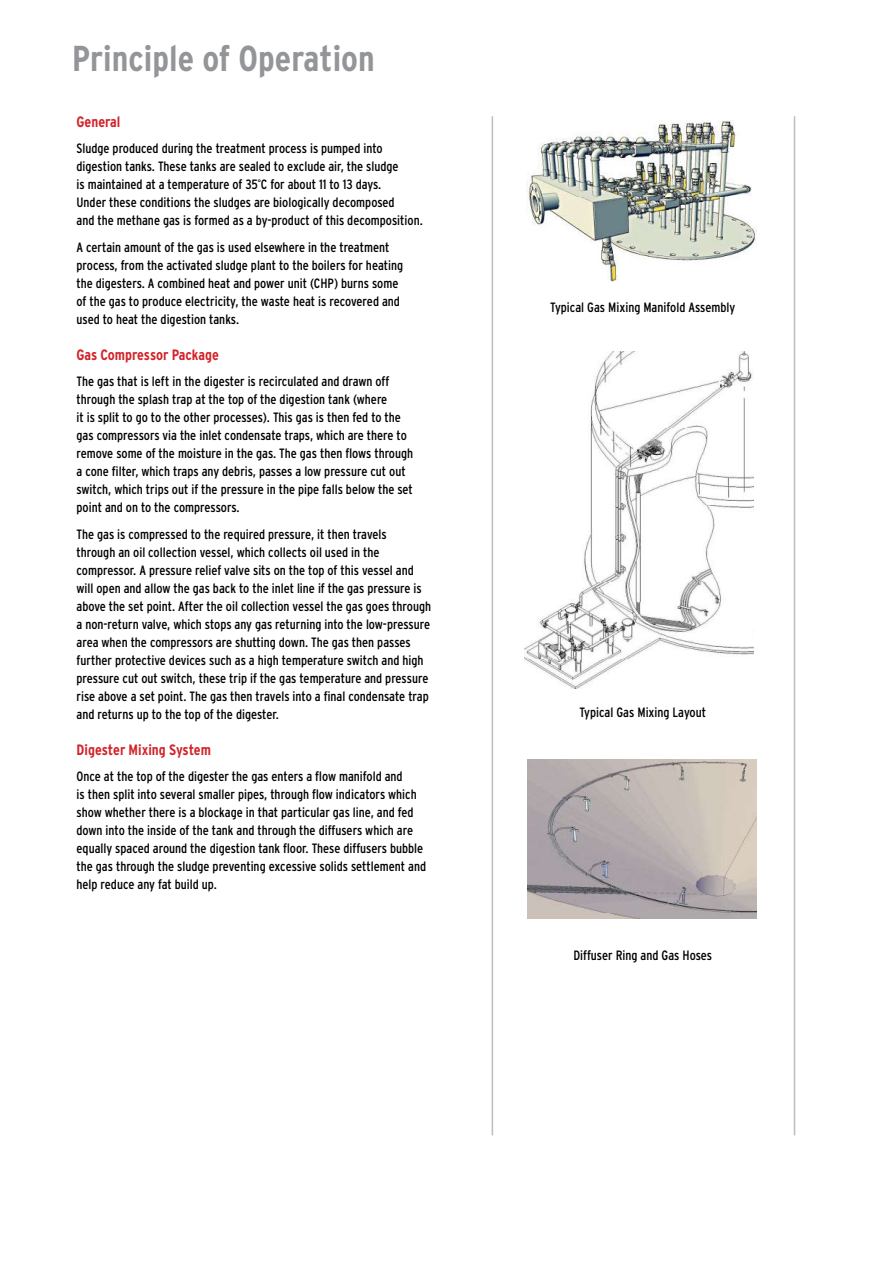
<style>
.page{position:relative;width:893px;height:1263px;background:#fff}
.page>*{position:absolute;margin:0;border:0;box-sizing:border-box;transform-origin:0 0}
.t1{font:700 condensed 36px "Interstate";color:#939598}
.t2{font:700 condensed 15px "Interstate";color:#d2232a}
.t3{font:condensed 13.5px/18px "Interstate";color:#000}
</style>
<div class="page">
<hr style="left:492px;top:116px;width:1px;height:1019px;background:#bcbec0">
<hr style="left:794px;top:116px;width:1px;height:1019px;background:#bcbec0">
<img style="left:527px;top:120px;width:229px;height:162px">
<img style="left:524px;top:352px;width:230px;height:337px">
<img style="left:528px;top:759px;width:229px;height:160px">
<h1 class="t1" style="left:72px;top:39px;width:304px">Principle of Operation</h1>
<p class="t2" style="left:77px;top:113px;width:45px">General</p>
<p class="t3" style="left:77px;top:140px;width:348px">Sludge produced during the treatment process is pumped into digestion tanks. These tanks are sealed to exclude air, the sludge<br>is maintained at a temperature of 35<sup>°</sup>C for about 11 to 13 days.<br>Under these conditions the sludges are biologically decomposed<br>and the methane gas is formed as a by-product of this decomposition.</p>
<p class="t3" style="left:77px;top:238px;width:328px">A certain amount of the gas is used elsewhere in the treatment process, from the activated sludge plant to the boilers for heating the digesters. A combined heat and power unit (CHP) burns some of the gas to produce electricity, the waste heat is recovered and used to heat the digestion tanks.</p>
<p class="t2" style="left:77px;top:346px;width:144px">Gas Compressor Package</p>
<p class="t3" style="left:77px;top:373px;width:338px">The gas that is left in the digester is recirculated and drawn off through the splash trap at the top of the digestion tank (where<br>it is split to go to the other processes). This gas is then fed to the gas compressors via the inlet condensate traps, which are there to remove some of the moisture in the gas. The gas then flows through a cone filter, which traps any debris, passes a low pressure cut out switch, which trips out if the pressure in the pipe falls below the set point and on to the compressors.</p>
<p class="t3" style="left:77px;top:525px;width:356px">The gas is compressed to the required pressure, it then travels<br>through an oil collection vessel, which collects oil used in the compressor. A pressure relief valve sits on the top of this vessel and will open and allow the gas back to the inlet line if the gas pressure is above the set point. After the oil collection vessel the gas goes through a non-return valve, which stops any gas returning into the low-pressure area when the compressors are shutting down. The gas then passes further protective devices such as a high temperature switch and high pressure cut out switch, these trip if the gas temperature and pressure rise above a set point. The gas then travels into a final condensate trap and returns up to the top of the digester.</p>
<p class="t2" style="left:77px;top:741px;width:136px">Digester Mixing System</p>
<p class="t3" style="left:77px;top:768px;width:351px">Once at the top of the digester the gas enters a flow manifold and<br>is then split into several smaller pipes, through flow indicators which show whether there is a blockage in that particular gas line, and fed down into the inside of the tank and through the diffusers which are equally spaced around the digestion tank floor. These diffusers bubble the gas through the sludge preventing excessive solids settlement and help reduce any fat build up.</p>
<p class="t3" style="left:550px;top:298px;width:187px">Typical Gas Mixing Manifold Assembly</p>
<p class="t3" style="left:579px;top:703px;width:128px">Typical Gas Mixing Layout</p>
<p class="t3" style="left:573px;top:946px;width:140px">Diffuser Ring and Gas Hoses</p>
</div>
